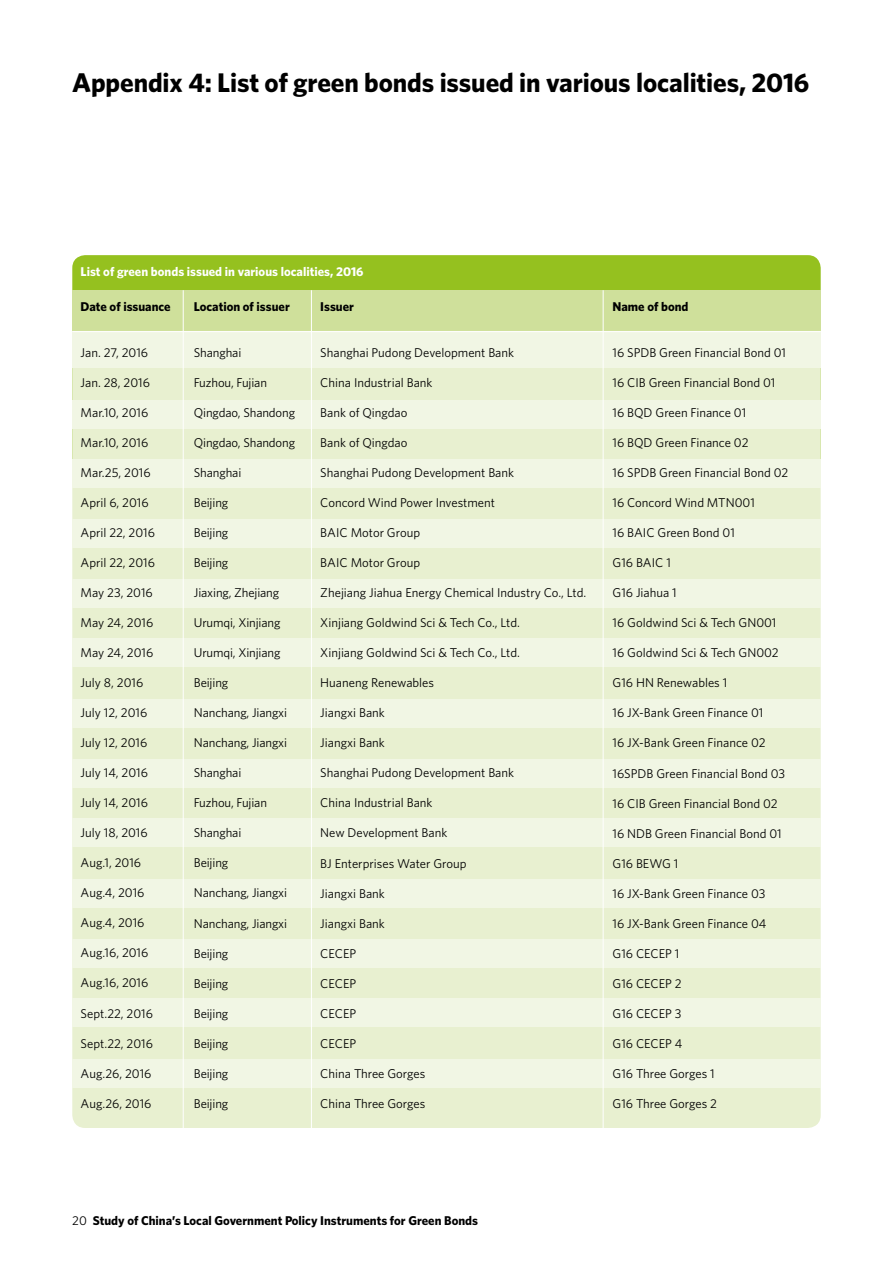
<style>
.page{position:relative;width:893px;height:1263px;background:#fff}
.page>*{position:absolute;margin:0;border:0;box-sizing:border-box;transform-origin:0 0}
.t1{font:700 27px "Whitney";letter-spacing:-.005em;color:#000}
.t2{font:12.75px "Whitney";color:#000}
.t3{font:700 12.75px "Whitney";color:#000}
.t4{font:700 12.75px "Whitney";color:#fff}
.s1{font-weight:400}
</style>
<div class="page">
<div style="left:72px;top:255px;width:749px;height:218px;background:#95c11f;border-radius:13px"></div>
<div style="left:72px;top:291px;width:749px;height:837px;background:#e8f0d0;border-radius:13px"></div>
<div style="left:72px;top:400px;width:749px;height:28px;background:#f1f6e4"></div>
<div style="left:72px;top:459px;width:749px;height:28px;background:#f1f6e4"></div>
<div style="left:72px;top:519px;width:749px;height:29px;background:#f1f6e4"></div>
<div style="left:72px;top:579px;width:749px;height:29px;background:#f1f6e4"></div>
<div style="left:72px;top:638px;width:749px;height:29px;background:#f1f6e4"></div>
<div style="left:72px;top:699px;width:749px;height:29px;background:#f1f6e4"></div>
<div style="left:72px;top:759px;width:749px;height:29px;background:#f1f6e4"></div>
<div style="left:72px;top:819px;width:749px;height:28px;background:#f1f6e4"></div>
<div style="left:72px;top:879px;width:749px;height:29px;background:#f1f6e4"></div>
<div style="left:72px;top:939px;width:749px;height:28px;background:#f1f6e4"></div>
<div style="left:72px;top:998px;width:749px;height:29px;background:#f1f6e4"></div>
<div style="left:72px;top:1059px;width:749px;height:29px;background:#f1f6e4"></div>
<svg style="left:72px;top:290px;width:749px;height:78px;background:#deeabd"></svg>
<hr style="left:72px;top:331px;width:749px;height:1px;background:#fff">
<hr style="left:183px;top:290px;width:1px;height:861px;background:#fff">
<hr style="left:603px;top:290px;width:1px;height:861px;background:#fff">
<hr style="left:311px;top:290px;width:1px;height:861px;background:#fff">
<h1 class="t1" style="left:72px;top:66px;width:739px">Appendix 4: List of green bonds issued in various localities, 2016</h1>
<p class="t4" style="left:81px;top:264px;width:285px">List of green bonds issued in various localities, 2016</p>
<p class="t3" style="left:81px;top:299px;width:92px">Date of issuance</p>
<p class="t2" style="left:81px;top:345px;width:69px">Jan. 27, 2016</p>
<p class="t2" style="left:81px;top:375px;width:71px">Jan. 28, 2016</p>
<p class="t2" style="left:81px;top:405px;width:69px">Mar.10, 2016</p>
<p class="t2" style="left:81px;top:435px;width:69px">Mar.10, 2016</p>
<p class="t2" style="left:81px;top:465px;width:71px">Mar.25, 2016</p>
<p class="t2" style="left:81px;top:495px;width:70px">April 6, 2016</p>
<p class="t2" style="left:81px;top:525px;width:76px">April 22, 2016</p>
<p class="t2" style="left:81px;top:555px;width:76px">April 22, 2016</p>
<p class="t2" style="left:81px;top:585px;width:74px">May 23, 2016</p>
<p class="t2" style="left:81px;top:615px;width:74px">May 24, 2016</p>
<p class="t2" style="left:81px;top:645px;width:74px">May 24, 2016</p>
<p class="t2" style="left:81px;top:675px;width:64px">July 8, 2016</p>
<p class="t2" style="left:81px;top:705px;width:68px">July 12, 2016</p>
<p class="t2" style="left:81px;top:735px;width:68px">July 12, 2016</p>
<p class="t2" style="left:81px;top:765px;width:69px">July 14, 2016</p>
<p class="t2" style="left:81px;top:795px;width:69px">July 14, 2016</p>
<p class="t2" style="left:81px;top:825px;width:69px">July 18, 2016</p>
<p class="t2" style="left:81px;top:855px;width:62px">Aug.1, 2016</p>
<p class="t2" style="left:81px;top:885px;width:65px">Aug.4, 2016</p>
<p class="t2" style="left:81px;top:915px;width:65px">Aug.4, 2016</p>
<p class="t2" style="left:81px;top:945px;width:69px">Aug.16, 2016</p>
<p class="t2" style="left:81px;top:975px;width:69px">Aug.16, 2016</p>
<p class="t2" style="left:81px;top:1005px;width:74px">Sept.22, 2016</p>
<p class="t2" style="left:81px;top:1035px;width:74px">Sept.22, 2016</p>
<p class="t2" style="left:81px;top:1065px;width:72px">Aug.26, 2016</p>
<p class="t2" style="left:81px;top:1095px;width:72px">Aug.26, 2016</p>
<p class="t3" style="left:194px;top:299px;width:98px">Location of issuer</p>
<p class="t2" style="left:194px;top:345px;width:49px">Shanghai</p>
<p class="t2" style="left:194px;top:375px;width:75px">Fuzhou, Fujian</p>
<p class="t2" style="left:194px;top:405px;width:103px">Qingdao, Shandong</p>
<p class="t2" style="left:194px;top:435px;width:103px">Qingdao, Shandong</p>
<p class="t2" style="left:194px;top:465px;width:49px">Shanghai</p>
<p class="t2" style="left:194px;top:495px;width:36px">Beijing</p>
<p class="t2" style="left:194px;top:525px;width:36px">Beijing</p>
<p class="t2" style="left:194px;top:555px;width:36px">Beijing</p>
<p class="t2" style="left:194px;top:585px;width:87px">Jiaxing, Zhejiang</p>
<p class="t2" style="left:194px;top:615px;width:88px">Urumqi, Xinjiang</p>
<p class="t2" style="left:194px;top:645px;width:88px">Urumqi, Xinjiang</p>
<p class="t2" style="left:194px;top:675px;width:36px">Beijing</p>
<p class="t2" style="left:194px;top:705px;width:95px">Nanchang, Jiangxi</p>
<p class="t2" style="left:194px;top:735px;width:95px">Nanchang, Jiangxi</p>
<p class="t2" style="left:194px;top:765px;width:49px">Shanghai</p>
<p class="t2" style="left:194px;top:795px;width:75px">Fuzhou, Fujian</p>
<p class="t2" style="left:194px;top:825px;width:49px">Shanghai</p>
<p class="t2" style="left:194px;top:855px;width:36px">Beijing</p>
<p class="t2" style="left:194px;top:885px;width:95px">Nanchang, Jiangxi</p>
<p class="t2" style="left:194px;top:915px;width:95px">Nanchang, Jiangxi</p>
<p class="t2" style="left:194px;top:945px;width:36px">Beijing</p>
<p class="t2" style="left:194px;top:975px;width:36px">Beijing</p>
<p class="t2" style="left:194px;top:1005px;width:36px">Beijing</p>
<p class="t2" style="left:194px;top:1035px;width:36px">Beijing</p>
<p class="t2" style="left:194px;top:1065px;width:36px">Beijing</p>
<p class="t2" style="left:194px;top:1095px;width:36px">Beijing</p>
<p class="t3" style="left:320px;top:299px;width:35px">Issuer</p>
<p class="t2" style="left:320px;top:345px;width:195px">Shanghai Pudong Development Bank</p>
<p class="t2" style="left:320px;top:375px;width:114px">China Industrial Bank</p>
<p class="t2" style="left:320px;top:405px;width:89px">Bank of Qingdao</p>
<p class="t2" style="left:320px;top:435px;width:89px">Bank of Qingdao</p>
<p class="t2" style="left:320px;top:465px;width:195px">Shanghai Pudong Development Bank</p>
<p class="t2" style="left:320px;top:495px;width:176px">Concord Wind Power Investment</p>
<p class="t2" style="left:320px;top:525px;width:101px">BAIC Motor Group</p>
<p class="t2" style="left:320px;top:555px;width:101px">BAIC Motor Group</p>
<p class="t2" style="left:320px;top:585px;width:267px">Zhejiang Jiahua Energy Chemical Industry Co., Ltd.</p>
<p class="t2" style="left:320px;top:615px;width:201px">Xinjiang Goldwind Sci &amp; Tech Co., Ltd.</p>
<p class="t2" style="left:320px;top:645px;width:201px">Xinjiang Goldwind Sci &amp; Tech Co., Ltd.</p>
<p class="t2" style="left:320px;top:675px;width:115px">Huaneng Renewables</p>
<p class="t2" style="left:320px;top:705px;width:66px">Jiangxi Bank</p>
<p class="t2" style="left:320px;top:735px;width:66px">Jiangxi Bank</p>
<p class="t2" style="left:320px;top:765px;width:195px">Shanghai Pudong Development Bank</p>
<p class="t2" style="left:320px;top:795px;width:114px">China Industrial Bank</p>
<p class="t2" style="left:320px;top:825px;width:129px">New Development Bank</p>
<p class="t2" style="left:320px;top:855px;width:148px">BJ Enterprises Water Group</p>
<p class="t2" style="left:320px;top:885px;width:66px">Jiangxi Bank</p>
<p class="t2" style="left:320px;top:915px;width:66px">Jiangxi Bank</p>
<p class="t2" style="left:320px;top:945px;width:38px">CECEP</p>
<p class="t2" style="left:320px;top:975px;width:38px">CECEP</p>
<p class="t2" style="left:320px;top:1005px;width:38px">CECEP</p>
<p class="t2" style="left:320px;top:1035px;width:38px">CECEP</p>
<p class="t2" style="left:320px;top:1065px;width:107px">China Three Gorges</p>
<p class="t2" style="left:320px;top:1095px;width:107px">China Three Gorges</p>
<p class="t3" style="left:612px;top:299px;width:78px">Name of bond</p>
<p class="t2" style="left:612px;top:345px;width:175px">16 SPDB Green Financial Bond 01</p>
<p class="t2" style="left:612px;top:375px;width:164px">16 CIB Green Financial Bond 01</p>
<p class="t2" style="left:612px;top:405px;width:135px">16 BQD Green Finance 01</p>
<p class="t2" style="left:612px;top:435px;width:137px">16 BQD Green Finance 02</p>
<p class="t2" style="left:612px;top:465px;width:177px">16 SPDB Green Financial Bond 02</p>
<p class="t2" style="left:612px;top:495px;width:144px">16 Concord Wind MTN001</p>
<p class="t2" style="left:612px;top:525px;width:124px">16 BAIC Green Bond 01</p>
<p class="t2" style="left:612px;top:555px;width:60px">G16 BAIC 1</p>
<p class="t2" style="left:612px;top:585px;width:66px">G16 Jiahua 1</p>
<p class="t2" style="left:612px;top:615px;width:165px">16 Goldwind Sci &amp; Tech GN001</p>
<p class="t2" style="left:612px;top:645px;width:168px">16 Goldwind Sci &amp; Tech GN002</p>
<p class="t2" style="left:612px;top:675px;width:116px">G16 HN Renewables 1</p>
<p class="t2" style="left:612px;top:705px;width:152px">16 JX-Bank Green Finance 01</p>
<p class="t2" style="left:612px;top:735px;width:155px">16 JX-Bank Green Finance 02</p>
<p class="t2" style="left:612px;top:765px;width:174px">16SPDB Green Financial Bond 03</p>
<p class="t2" style="left:612px;top:795px;width:167px">16 CIB Green Financial Bond 02</p>
<p class="t2" style="left:612px;top:825px;width:171px">16 NDB Green Financial Bond 01</p>
<p class="t2" style="left:612px;top:855px;width:67px">G16 BEWG 1</p>
<p class="t2" style="left:612px;top:885px;width:154px">16 JX-Bank Green Finance 03</p>
<p class="t2" style="left:612px;top:915px;width:155px">16 JX-Bank Green Finance 04</p>
<p class="t2" style="left:612px;top:945px;width:68px">G16 CECEP 1</p>
<p class="t2" style="left:612px;top:975px;width:71px">G16 CECEP 2</p>
<p class="t2" style="left:612px;top:1005px;width:71px">G16 CECEP 3</p>
<p class="t2" style="left:612px;top:1035px;width:71px">G16 CECEP 4</p>
<p class="t2" style="left:612px;top:1065px;width:104px">G16 Three Gorges 1</p>
<p class="t2" style="left:612px;top:1095px;width:106px">G16 Three Gorges 2</p>
<p class="t3" style="left:72px;top:1213px;width:407px"><span class="s1">20</span> Study of China’s Local Government Policy Instruments for Green Bonds</p>
</div>
